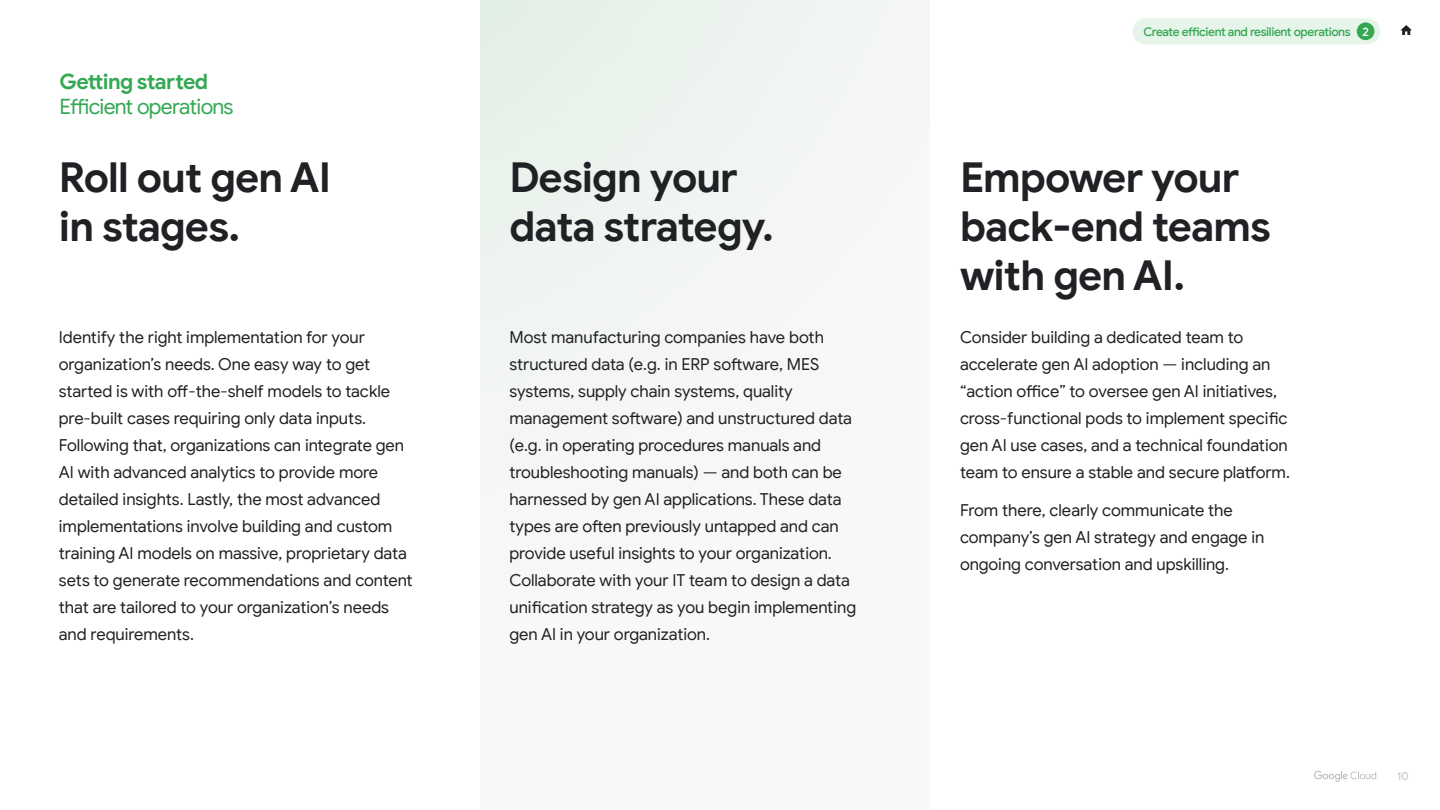
<style>
.page{position:relative;width:1440px;height:810px;background:#fff}
.page>*{position:absolute;margin:0;border:0;box-sizing:border-box;transform-origin:0 0}
.t1{font:700 41.25px/48.8px "Google Sans";letter-spacing:-.025em;color:#202124}
.t2{font:21.15px "Google Sans";letter-spacing:-.035em;color:#34a853}
.t3{font:700 21.15px "Google Sans";letter-spacing:-.035em;color:#34a853}
.t4{font:16.5px/27px "Google Sans";letter-spacing:-.005em;color:#202124}
.t5{font:500 12px "Google Sans";letter-spacing:-.035em;color:#34a853}
.t6{font:11.25px "Google Sans";color:#bdc1c6}
.s1{color:#fff}
</style>
<div class="page">
<div style="left:480px;top:0;width:450px;height:810px;background:#f8f8f8"></div>
<div style="left:1133px;top:18px;width:247px;height:26px;background:#e6f4ea;border-radius:13px"></div>
<div style="left:1357px;top:22px;width:17px;height:18px;background:#34a853;border-radius:50%"></div>
<svg style="left:1400px;top:25px;width:12px;height:10px"></svg>
<svg style="left:1314px;top:771px;width:62px;height:11px"></svg>
<p class="t3" style="left:60px;top:69px;width:150px">Getting started</p>
<p class="t2" style="left:60px;top:94px;width:175px">Efficient operations</p>
<p class="t5" style="left:1143px;top:25px;width:227px">Create efficient and resilient operations <span class="s1">2</span></p>
<h1 class="t1" style="left:59px;top:154px;width:274px">Roll out gen AI in stages.</h1>
<h1 class="t1" style="left:509px;top:154px;width:266px">Design your data strategy.</h1>
<h1 class="t1" style="left:960px;top:154px;width:312px">Empower your back-end teams with gen AI.</h1>
<p class="t4" style="left:59px;top:324px;width:355px">Identify the right implementation for your organization’s needs. One easy way to get started is with off-the-shelf models to tackle pre-built cases requiring only data inputs.<br>Following that, organizations can integrate gen AI with advanced analytics to provide more detailed insights. Lastly, the most advanced implementations involve building and custom training AI models on massive, proprietary data sets to generate recommendations and content that are tailored to your organization’s needs and requirements.</p>
<p class="t4" style="left:509px;top:324px;width:348px">Most manufacturing companies have both structured data (e.g. in ERP software, MES systems, supply chain systems, quality management software) and unstructured data (e.g. in operating procedures manuals and troubleshooting manuals) — and both can be harnessed by gen AI applications. These data types are often previously untapped and can provide useful insights to your organization.<br>Collaborate with your IT team to design a data unification strategy as you begin implementing gen AI in your organization.</p>
<p class="t4" style="left:960px;top:323px;width:331px">Consider building a dedicated team to accelerate gen AI adoption — including an “action office” to oversee gen AI initiatives, cross-functional pods to implement specific gen AI use cases, and a technical foundation team to ensure a stable and secure platform.</p>
<p class="t4" style="left:960px;top:497px;width:306px">From there, clearly communicate the company’s gen AI strategy and engage in ongoing conversation and upskilling.</p>
<p class="t6" style="left:1397px;top:769px;width:13px">10</p>
</div>
